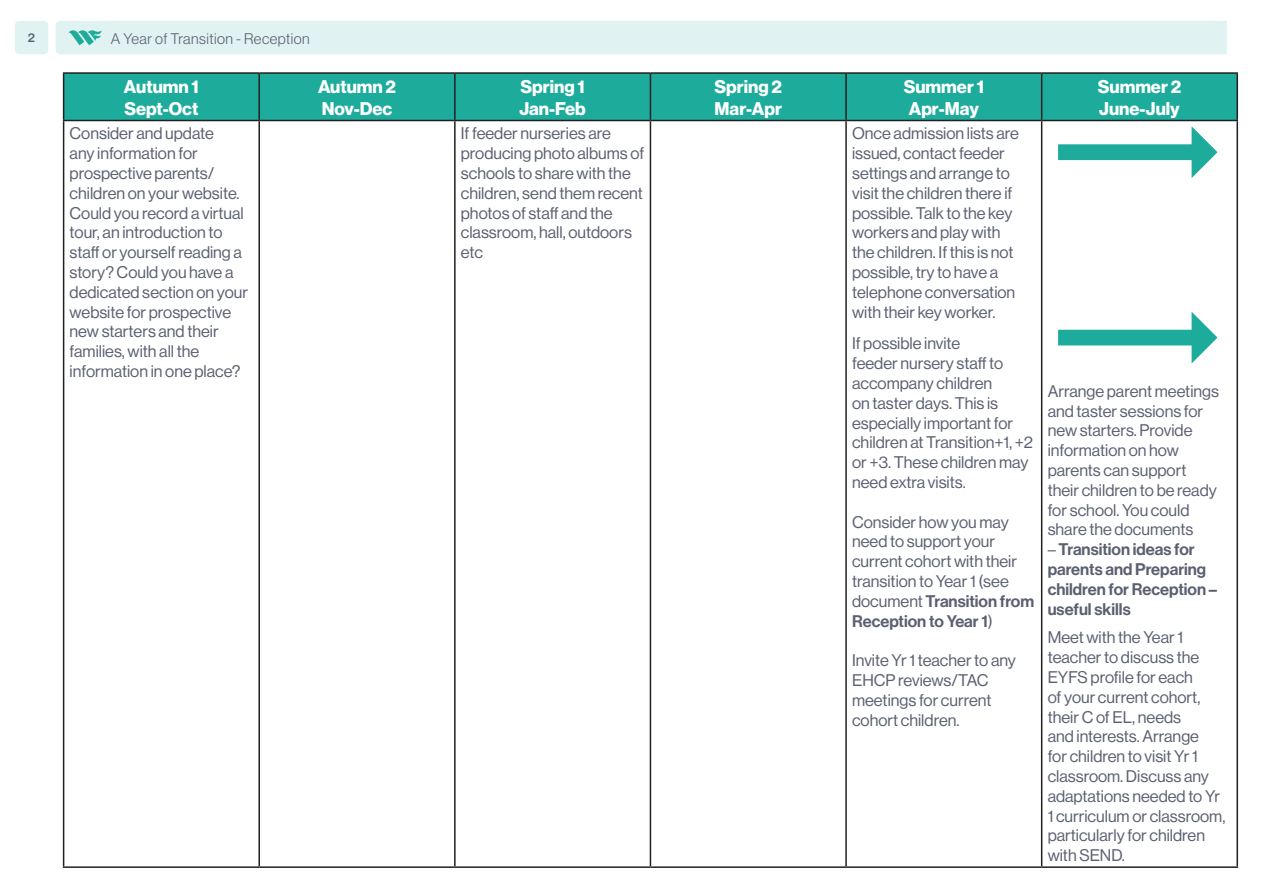
<style>
.page{position:relative;width:1263px;height:893px;background:#fff}
.page>*{position:absolute;margin:0;border:0;box-sizing:border-box;transform-origin:0 0}
.t1{font:18px "N Haas Grotesk DS Pro 75 Bd";color:#fff}
.t2{font:16.5px/19.8px "N Haas Grotesk DS Pro 55 Rg";color:#5b6071}
.t3{font:16.5px/19.8px "N Haas Grotesk DS Pro 65 Md";color:#5b6071}
.t4{font:15px "N Haas Grotesk DS Pro 45 Lt";letter-spacing:.03em;color:#5b6071}
.t5{font:12px "N Haas Grotesk TX Pro 65 Md";color:#5b6071}
.s1{font-family:"N Haas Grotesk DS Pro 65 Md"}
.s2{font-family:"N Haas Grotesk DS Pro 55 Rg"}
</style>
<div class="page">
<div style="left:64px;top:74px;width:1172px;height:46px;background:#1dac9c"></div>
<hr style="left:63px;top:72px;width:196px;height:2px;background:#231f20">
<hr style="left:63px;top:74px;width:1px;height:46px;background:#231f20">
<hr style="left:259px;top:72px;width:196px;height:2px;background:#231f20">
<hr style="left:258px;top:74px;width:2px;height:46px;background:#231f20">
<hr style="left:455px;top:72px;width:195px;height:2px;background:#231f20">
<hr style="left:454px;top:74px;width:2px;height:46px;background:#231f20">
<hr style="left:650px;top:72px;width:196px;height:2px;background:#231f20">
<hr style="left:650px;top:74px;width:1px;height:46px;background:#231f20">
<hr style="left:846px;top:72px;width:196px;height:2px;background:#231f20">
<hr style="left:845px;top:74px;width:2px;height:46px;background:#231f20">
<hr style="left:1042px;top:72px;width:196px;height:2px;background:#231f20">
<hr style="left:1041px;top:74px;width:1px;height:46px;background:#231f20">
<hr style="left:1236px;top:74px;width:2px;height:46px;background:#231f20">
<hr style="left:63px;top:120px;width:196px;height:1px;background:#231f20">
<hr style="left:63px;top:121px;width:1px;height:745px;background:#231f20">
<hr style="left:259px;top:120px;width:196px;height:1px;background:#231f20">
<hr style="left:258px;top:121px;width:2px;height:745px;background:#231f20">
<hr style="left:455px;top:120px;width:195px;height:1px;background:#231f20">
<hr style="left:454px;top:121px;width:2px;height:745px;background:#231f20">
<hr style="left:650px;top:120px;width:196px;height:1px;background:#231f20">
<hr style="left:650px;top:121px;width:1px;height:745px;background:#231f20">
<hr style="left:846px;top:120px;width:196px;height:1px;background:#231f20">
<hr style="left:845px;top:121px;width:2px;height:745px;background:#231f20">
<hr style="left:1042px;top:120px;width:196px;height:1px;background:#231f20">
<hr style="left:1041px;top:121px;width:1px;height:745px;background:#231f20">
<hr style="left:1236px;top:121px;width:2px;height:745px;background:#231f20">
<hr style="left:63px;top:866px;width:196px;height:2px;background:#231f20">
<hr style="left:259px;top:866px;width:196px;height:2px;background:#231f20">
<hr style="left:455px;top:866px;width:195px;height:2px;background:#231f20">
<hr style="left:650px;top:866px;width:196px;height:2px;background:#231f20">
<hr style="left:846px;top:866px;width:196px;height:2px;background:#231f20">
<hr style="left:1042px;top:866px;width:196px;height:2px;background:#231f20">
<div style="left:1058px;top:144px;width:146px;height:16px;background:#1dac9c"></div>
<svg style="left:1191px;top:126px;width:26px;height:52px"></svg>
<div style="left:1058px;top:330px;width:146px;height:15px;background:#1dac9c"></div>
<svg style="left:1191px;top:312px;width:26px;height:51px"></svg>
<div style="left:56px;top:21px;width:1171px;height:33px;background:#e0f2f1"></div>
<div style="left:15px;top:21px;width:33px;height:33px;background:#e0f2f1;border-radius:4px"></div>
<p class="t5" style="left:28px;top:30px;width:9px">2</p>
<p class="t4" style="left:111px;top:30px;width:200px">A Year of Transition - Reception</p>
<p class="t1" style="left:124px;top:76px;width:76px">Autumn 1</p>
<p class="t1" style="left:124px;top:98px;width:75px">Sept-Oct</p>
<p class="t1" style="left:318px;top:76px;width:80px">Autumn 2</p>
<p class="t1" style="left:322px;top:98px;width:72px">Nov-Dec</p>
<p class="t1" style="left:520px;top:76px;width:66px">Spring 1</p>
<p class="t1" style="left:519px;top:98px;width:68px">Jan-Feb</p>
<p class="t1" style="left:715px;top:76px;width:69px">Spring 2</p>
<p class="t1" style="left:715px;top:98px;width:69px">Mar-Apr</p>
<p class="t1" style="left:904px;top:76px;width:82px">Summer 1</p>
<p class="t1" style="left:909px;top:98px;width:72px">Apr-May</p>
<p class="t2" style="left:70px;top:124px;width:180px">Consider and update<br>any information for prospective parents/ children on your website.<br>Could you record a virtual tour, an introduction to staff or yourself reading a story? Could you have a dedicated section on your website for prospective new starters and their families, with all the information in one place?</p>
<p class="t2" style="left:461px;top:124px;width:185px">If feeder nurseries are producing photo albums of schools to share with the children, send them recent photos of staff and the classroom, hall, outdoors etc</p>
<p class="t2" style="left:852px;top:124px;width:168px">Once admission lists are issued, contact feeder settings and arrange to visit the children there if possible. Talk to the key workers and play with the children. If this is not possible, try to have a telephone conversation with their key worker.</p>
<p class="t2" style="left:852px;top:334px;width:182px">If possible invite<br>feeder nursery staff to accompany children<br>on taster days. This is especially important for children at Transition+1, +2 or +3. These children may need extra visits.</p>
<p class="t2" style="left:852px;top:512px;width:184px">Consider how you may need to support your current cohort with their transition to Year 1 (see document <span class="s1">Transition from<br>Reception to Year 1</span>)</p>
<p class="t2" style="left:852px;top:651px;width:165px">Invite Yr 1 teacher to any<br>EHCP reviews/TAC meetings for current cohort children.</p>
<p class="t1" style="left:1098px;top:76px;width:85px">Summer 2</p>
<p class="t1" style="left:1099px;top:98px;width:82px">June-July</p>
<p class="t2" style="left:1048px;top:381px;width:173px">Arrange parent meetings and taster sessions for new starters. Provide information on how parents can support their children to be ready for school. You could share the documents</p>
<p class="t3" style="left:1048px;top:540px;width:171px"><span class="s2">–</span> Transition ideas for parents and Preparing children for Reception – useful skills</p>
<p class="t2" style="left:1048px;top:628px;width:179px">Meet with the Year 1 teacher to discuss the<br>EYFS profile for each<br>of your current cohort, their C of EL, needs<br>and interests. Arrange<br>for children to visit Yr 1 classroom. Discuss any adaptations needed to Yr<br>1 curriculum or classroom, particularly for children with SEND.</p>
</div>
